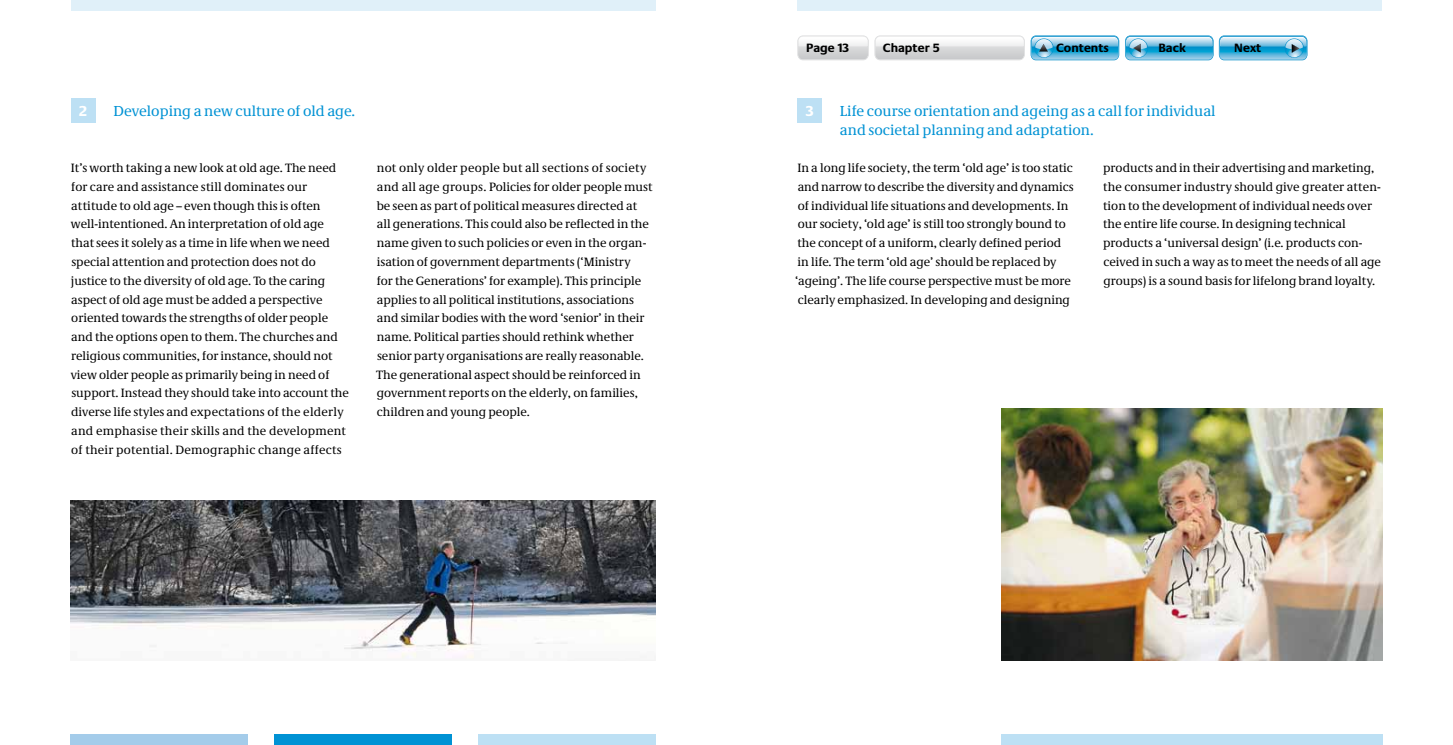
<style>
.page{position:relative;width:1453px;height:745px;background:#fff}
.page>*{position:absolute;margin:0;border:0;box-sizing:border-box;transform-origin:0 0}
.t1{font:15px/18.8px "Neue Demos";color:#0092d4}
.t2{font:700 15px "Neue Praxis";color:#fff}
.t3{font:12.5px/18.8px "Neue Demos";color:#000}
.t4{font:700 12.5px "Neue Praxis";color:#000}
</style>
<div class="page">
<div style="left:71px;top:0;width:585px;height:11px;background:#e0f0f9"></div>
<div style="left:478px;top:733px;width:178px;height:11px;background:#bde0f4"></div>
<div style="left:275px;top:733px;width:177px;height:11px;background:#0092d4"></div>
<div style="left:71px;top:733px;width:177px;height:11px;background:#a4ccea"></div>
<div style="left:797px;top:0;width:585px;height:11px;background:#e0f0f9"></div>
<div style="left:1001px;top:733px;width:381px;height:11px;background:#bde0f4"></div>
<img style="left:71px;top:500px;width:585px;height:159px">
<img style="left:1001px;top:408px;width:381px;height:251px">
<svg style="left:1125px;top:35px;width:88px;height:25px;background:#6fbdde"></svg>
<svg style="left:1219px;top:35px;width:88px;height:25px;background:#6ebcdd"></svg>
<svg style="left:797px;top:35px;width:322px;height:25px"></svg>
<img style="left:799px;top:37px;width:68px;height:5px">
<div style="left:71px;top:98px;width:25px;height:25px;background:#bde0f4"></div>
<div style="left:797px;top:98px;width:25px;height:25px;background:#bde0f4"></div>
<p class="t4" style="left:806px;top:40px;width:45px">Page 13</p>
<p class="t4" style="left:883px;top:40px;width:58px">Chapter 5</p>
<p class="t4" style="left:1056px;top:40px;width:54px">Contents</p>
<p class="t4" style="left:1158px;top:40px;width:29px">Back</p>
<p class="t4" style="left:1234px;top:40px;width:29px">Next</p>
<h2 class="t1" style="left:113px;top:101px;width:243px">Developing a new culture of old age.</h2>
<h2 class="t1" style="left:840px;top:101px;width:377px">Life course orientation and ageing as a call for individual and societal planning and adaptation.</h2>
<p class="t3" style="left:795px;top:158px;width:280px">In a long life society, the term ‘old age’ is too static and narrow to describe the diversity and dynamics of individual life situations and developments. In our society, ‘old age’ is still too strongly bound to the concept of a uniform, clearly defined period<br>in life. The term ‘old age’ should be replaced by ‘ageing’. The life course perspective must be more clearly emphasized. In developing and designing</p>
<p class="t3" style="left:1103px;top:158px;width:279px">products and in their advertising and marketing, the consumer industry should give greater atten&shy;tion to the development of individual needs over the entire life course. In designing technical products a ‘universal design’ (i.e. products con&shy;ceived in such a way as to meet the needs of all age groups) is a sound basis for lifelong brand loyalty.</p>
<p class="t2" style="left:79px;top:102px;width:9px">2</p>
<p class="t2" style="left:806px;top:102px;width:10px">3</p>
<p class="t3" style="left:71px;top:158px;width:280px">It’s worth taking a new look at old age. The need for care and assistance still dominates our attitude to old age – even though this is often well-intentioned. An interpretation of old age that sees it solely as a time in life when we need special attention and protection does not do justice to the diversity of old age. To the caring aspect of old age must be added a perspective oriented towards the strengths of older people and the options open to them. The churches and religious communities, for instance, should not view older people as primarily being in need of support. Instead they should take into account the diverse life styles and expectations of the elderly and emphasise their skills and the development of their potential. Demographic change affects</p>
<p class="t3" style="left:376px;top:158px;width:278px">not only older people but all sections of society and all age groups. Policies for older people must be seen as part of political measures directed at all generations. This could also be reflected in the name given to such policies or even in the organ&shy;isation of government departments (‘Ministry<br>for the Generations’ for example). This principle applies to all political institutions, associations and similar bodies with the word ‘senior’ in their name. Political parties should rethink whether senior party organisations are really reasonable.<br>The generational aspect should be reinforced in government reports on the elderly, on families, children and young people.</p>
</div>
